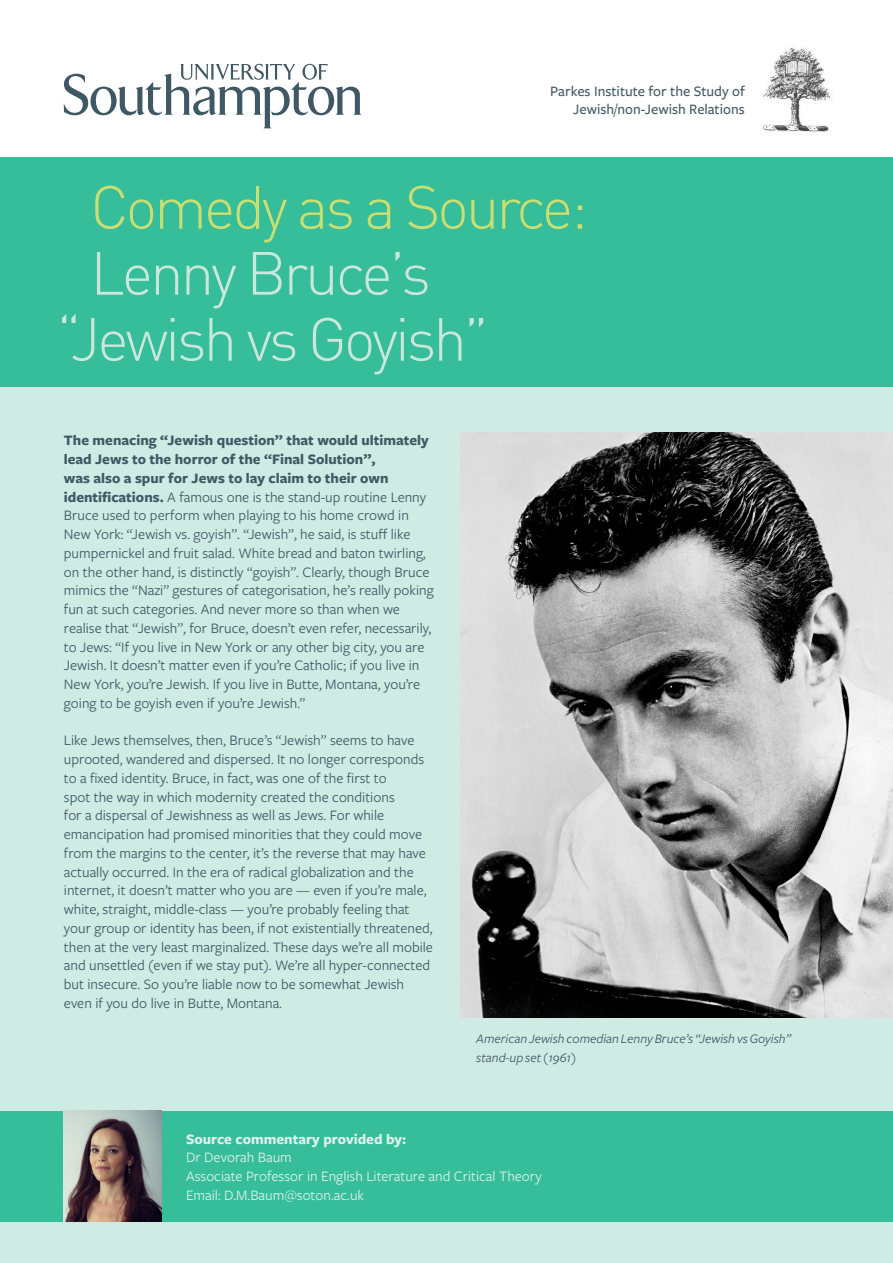
<style>
.page{position:relative;width:893px;height:1263px;background:#fff}
.page>*{position:absolute;margin:0;border:0;box-sizing:border-box;transform-origin:0 0}
.Head_Tell{font:300 60px/66px "DINOT";letter-spacing:-.05em;color:#cbde72}
.Head_Tell-2{font:300 60px "DINOT";letter-spacing:-.05em;color:#cae7db}
.body{font:15px/18.8px "Freight Sans Pro";color:#3f5864}
.body-2{font:15px "Freight Sans Pro";color:#e1f2ee}
.body-3{font:500 15px/18px "Freight Sans Pro";color:#3f5864;text-align:right}
.body-4{font:700 15px "Freight Sans Pro";color:#e1f2ee}
.body-5{font:italic 13.5px/18.8px "Freight Sans";color:#3f5864}
.s1{color:#cae7db}
.s2{font-weight:700}
</style>
<div class="page">
<div style="left:0;top:177px;width:893px;height:1086px;background:#d0eae4"></div>
<img style="left:460px;top:433px;width:433px;height:584px">
<div style="left:0;top:1111px;width:893px;height:111px;background:#36bd99"></div>
<div style="left:0;top:157px;width:893px;height:229px;background:#36bd99"></div>
<svg style="left:64px;top:64px;width:297px;height:64px"></svg>
<img style="left:64px;top:1111px;width:97px;height:110px">
<img style="left:763px;top:47px;width:68px;height:85px">
<p class="body-3" style="left:550px;top:82px;width:196px">Parkes Institute for the Study of<br>Jewish/non-Jewish Relations</p>
<p class="Head_Tell" style="left:90px;top:169px;width:499px">Comedy as a Source:<br><span class="s1">Lenny Bruce’s</span></p>
<p class="Head_Tell-2" style="left:56px;top:294px;width:434px">“Jewish vs Goyish”</p>
<p class="body" style="left:64px;top:430px;width:371px"><span class="s2">The menacing “Jewish question” that would ultimately lead Jews to the horror of the “Final Solution”,<br>was also a spur for Jews to lay claim to their own identifications.</span> A famous one is the stand-up routine Lenny Bruce used to perform when playing to his home crowd in New York: “Jewish vs. goyish”. “Jewish”, he said, is stuff like pumpernickel and fruit salad. White bread and baton twirling, on the other hand, is distinctly “goyish”. Clearly, though Bruce mimics the “Nazi” gestures of categorisation, he’s really poking fun at such categories. And never more so than when we realise that “Jewish”, for Bruce, doesn’t even refer, necessarily, to Jews: “If you live in New York or any other big city, you are Jewish. It doesn’t matter even if you’re Catholic; if you live in New York, you’re Jewish. If you live in Butte, Montana, you’re going to be goyish even if you’re Jewish.”</p>
<p class="body" style="left:64px;top:730px;width:371px">Like Jews themselves, then, Bruce’s “Jewish” seems to have uprooted, wandered and dispersed. It no longer corresponds to a fixed identity. Bruce, in fact, was one of the first to<br>spot the way in which modernity created the conditions<br>for a dispersal of Jewishness as well as Jews. For while emancipation had promised minorities that they could move from the margins to the center, it’s the reverse that may have actually occurred. In the era of radical globalization and the internet, it doesn’t matter who you are — even if you’re male, white, straight, middle-class — you’re probably feeling that your group or identity has been, if not existentially threatened, then at the very least marginalized. These days we’re all mobile and unsettled (even if we stay put). We’re all hyper-connected but insecure. So you’re liable now to be somewhat Jewish even if you do live in Butte, Montana.</p>
<p class="body-5" style="left:476px;top:1030px;width:316px">American Jewish comedian Lenny Bruce’s “Jewish vs Goyish” stand-up set (1961)</p>
<p class="body-4" style="left:186px;top:1128px;width:222px">Source commentary provided by:</p>
<p class="body-2" style="left:186px;top:1147px;width:107px">Dr Devorah Baum</p>
<p class="body-2" style="left:186px;top:1166px;width:357px">Associate Professor in English Literature and Critical Theory</p>
<p class="body-2" style="left:186px;top:1185px;width:180px">Email: D.M.Baum@soton.ac.uk</p>
</div>
